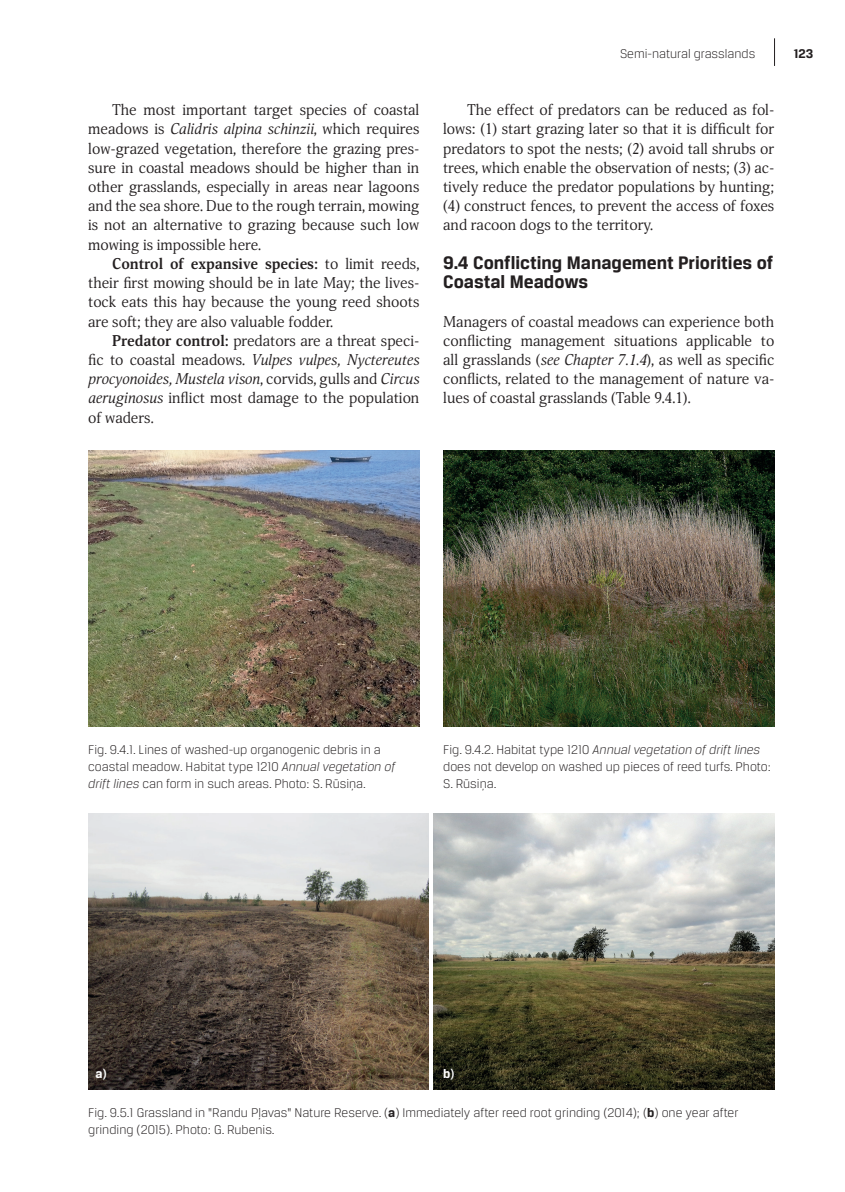
<style>
.page{position:relative;width:845px;height:1192px;background:#fff}
.page>*{position:absolute;margin:0;border:0;box-sizing:border-box;transform-origin:0 0}
.t1{font:700 19.25px/19.2px "Breuer Text";color:#231f20}
.t2{font:15.05px/19.2px "Orbi";color:#231f20;text-align:justify}
.t3{font:300 13.47px/16.8px "Breuer Text";color:#231f20}
.t4{font:700 13.47px "Breuer Text";color:#fff}
.t5{font:700 13.47px "Breuer Text";color:#231f20}
.s1{font-style:italic}
.s2{font-weight:700}
</style>
<div class="page">
<svg style="left:774px;top:38px;width:1px;height:28px"></svg>
<img style="left:88px;top:450px;width:331px;height:276px">
<img style="left:88px;top:813px;width:341px;height:276px">
<img style="left:443px;top:450px;width:331px;height:276px">
<img style="left:433px;top:813px;width:341px;height:276px">
<p class="t2" style="left:88px;top:102px;width:333px;text-indent:24px">The most important target species of coastal meadows is <span class="s1">Calidris alpina schinzii</span>, which requires low-grazed vegetation, therefore the grazing pres&shy;sure in coastal meadows should be higher than in other grasslands, especially in areas near lagoons and the sea shore. Due to the rough terrain, mowing is not an alternative to grazing because such low mowing is impossible here.</p>
<p class="t2" style="left:88px;top:255px;width:333px;text-indent:24px"><span class="s2">Control of expansive species:</span> to limit reeds, their first mowing should be in late May; the lives&shy;tock eats this hay because the young reed shoots are soft; they are also valuable fodder.</p>
<p class="t2" style="left:88px;top:332px;width:333px;text-indent:24px"><span class="s2">Predator control:</span> predators are a threat speci&shy;fic to coastal meadows. <span class="s1">Vulpes vulpes, Nyctereutes procyonoides, Mustela vison</span>, corvids, gulls and <span class="s1">Circus aeruginosus</span> inflict most damage to the population of waders.</p>
<p class="t3" style="left:620px;top:46px;width:137px">Semi-natural grasslands</p>
<p class="t5" style="left:793px;top:49px;width:21px">123</p>
<p class="t2" style="left:443px;top:102px;width:333px;text-indent:24px">The effect of predators can be reduced as fol&shy;lows: (1) start grazing later so that it is difficult for predators to spot the nests; (2) avoid tall shrubs or trees, which enable the observation of nests; (3) ac&shy;tively reduce the predator populations by hunting; (4) construct fences, to prevent the access of foxes and racoon dogs to the territory.</p>
<p class="t1" style="left:443px;top:255px;width:332px">9.4 Conflicting Management Priorities of<br>Coastal Meadows</p>
<p class="t2" style="left:443px;top:313px;width:332px">Managers of coastal meadows can experience both conflicting management situations applicable to all grasslands (<span class="s1">see Chapter 7.1.4</span>), as well as specific conflicts, related to the management of nature va&shy;lues of coastal grasslands (Table 9.4.1).</p>
<p class="t3" style="left:88px;top:742px;width:308px">Fig. 9.4.1. Lines of washed-up organogenic debris in a coastal meadow. Habitat type 1210 <span class="s1">Annual vegetation of drift lines</span> can form in such areas. Photo: S. Rūsiņa.</p>
<p class="t3" style="left:443px;top:742px;width:329px">Fig. 9.4.2. Habitat type 1210 <span class="s1">Annual vegetation of drift lines </span>does not develop on washed up pieces of reed turfs. Photo:<br>S. Rūsiņa.</p>
<p class="t4" style="left:95px;top:1069px;width:13px">a)</p>
<p class="t4" style="left:443px;top:1069px;width:13px">b)</p>
<p class="t3" style="left:88px;top:1104px;width:651px">Fig. 9.5.1 Grassland in "Randu Pļavas" Nature Reserve. (<span class="s2">a</span>) Immediately after reed root grinding (2014); (<span class="s2">b</span>) one year after grinding (2015). Photo: G. Rubenis.</p>
</div>
